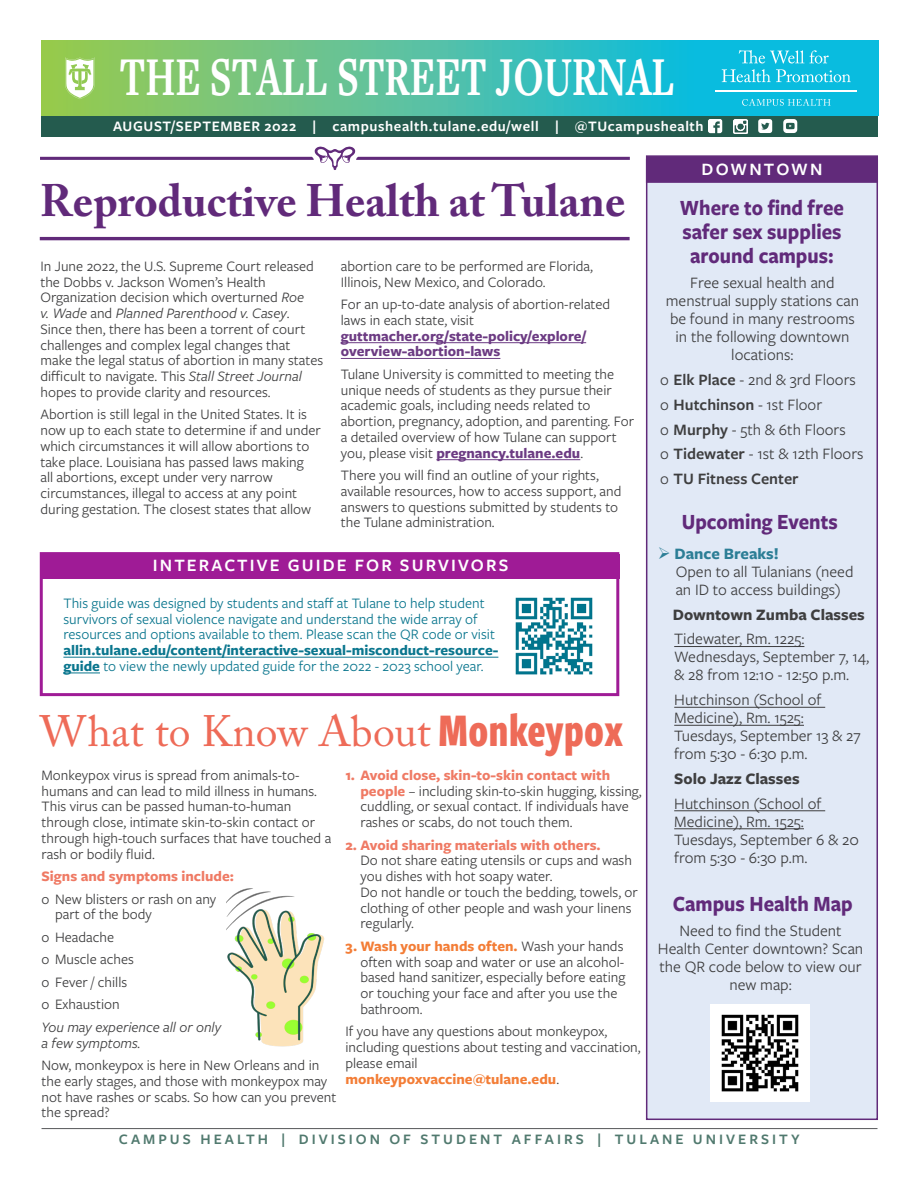
<style>
.page{position:relative;width:918px;height:1188px;background:#fff}
.page>*{position:absolute;margin:0;border:0;box-sizing:border-box;transform-origin:0 0}
.t1{font:700 57px "Freight Text Pro";color:#fff;scale:.7 1}
.Paragraph_Style_2{font:700 45.15px "Adobe Caslon Pro";color:#612a7a}
.Paragraph_Style_2-2{font:43.65px "Adobe Caslon Pro";color:#ee6b58}
.article_2{font:700 22.5px/24px "Freight Sans Pro";color:#612a7a;text-align:center;scale:.9 1}
.t2{font:600 18px "Freight Sans Pro";letter-spacing:.12em;color:#fff}
.Paragraph_Style_1{font:16.5px/18px "Freight Sans Pro";color:#3e3e3f}
.Paragraph_Style_1-2{font:700 16.5px "Freight Sans Pro";color:#3e3e3f}
.t3{font:600 16.5px "Freight Sans Pro";color:#3e3e3f}
.Paragraph_Style_1-3{font:15px/15.8px "Freight Sans Pro";color:#3e3e3f}
.Paragraph_Style_1-4{font:15px/15.8px "Freight Sans Pro";color:#0a768e}
.t4{font:600 15px "Freight Sans Pro";letter-spacing:.04em;color:#fff}
.t5{font:600 15px "Freight Sans Pro";letter-spacing:.2em;color:#50796e}
.Paragraph_Style_1-5{font:italic 15px/15.8px "Freight Sans Pro";color:#3e3e3f}
.Paragraph_Style_1-6{font:700 15px "Freight Sans Pro";color:#ef7a64}
.s1{font-size:56.85px}
.s2{color:#245b4e}
.s3{font-style:italic}
.s4{font-weight:700;color:#6c3b83}
.s5{font-weight:700}
.s6{font-family:"Freight Sans Cmp Pro";font-weight:700;font-size:48.6px}
.s7{font-weight:700;color:#ef7a64}
.s8{font-weight:700;color:#f37d36}
.s9{font-weight:600}
.s10{font-weight:400}
.s11{color:#2c7e96}
.s12{font-weight:700;color:#2c7e96}
</style>
<div class="page">
<hr style="left:341px;top:342px;width:245px;height:1px;background:#6c3b83">
<hr style="left:341px;top:358px;width:159px;height:1px;background:#6c3b83">
<hr style="left:436px;top:459px;width:144px;height:1px;background:#6c3b83">
<div style="left:40px;top:552px;width:579px;height:144px;border:3px solid #9f1b96"></div>
<div style="left:42px;top:554px;width:577px;height:24px;background:#9f1b96"></div>
<hr style="left:63px;top:657px;width:435px;height:1px;background:#0a768e">
<hr style="left:63px;top:673px;width:37px;height:1px;background:#0a768e">
<img style="left:515px;top:597px;width:78px;height:78px">
<img style="left:226px;top:888px;width:98px;height:159px">
<hr style="left:40px;top:237px;width:590px;height:3px;background:#612a7a">
<div style="left:646px;top:159px;width:232px;height:961px;background:#e1e9f6;border:2px solid #612a7a"></div>
<div style="left:646px;top:155px;width:232px;height:28px;background:#612a7a;border:2px solid #612a7a"></div>
<hr style="left:674px;top:646px;width:130px;height:1px;background:#3e3e3f">
<hr style="left:674px;top:707px;width:151px;height:1px;background:#3e3e3f">
<hr style="left:674px;top:725px;width:130px;height:1px;background:#3e3e3f">
<hr style="left:674px;top:811px;width:151px;height:1px;background:#3e3e3f">
<hr style="left:674px;top:829px;width:130px;height:1px;background:#3e3e3f">
<div style="left:710px;top:1005px;width:100px;height:97px;background:#fff"></div>
<img style="left:721px;top:1014px;width:78px;height:78px">
<svg style="left:40px;top:146px;width:590px;height:24px"></svg>
<svg style="left:41px;top:40px;width:837px;height:76px;background:#4dc1a4"></svg>
<div style="left:41px;top:116px;width:837px;height:20px;background:#245b4e"></div>
<hr style="left:715px;top:91px;width:142px;height:1px;background:#fff">
<svg style="left:742px;top:99px;width:89px;height:7px"></svg>
<svg style="left:722px;top:50px;width:129px;height:32px;background:#2fc6e3"></svg>
<svg style="left:708px;top:119px;width:14px;height:14px"></svg>
<img style="left:733px;top:119px;width:14px;height:14px">
<svg style="left:758px;top:119px;width:14px;height:14px"></svg>
<svg style="left:783px;top:119px;width:14px;height:14px"></svg>
<hr style="left:42px;top:1128px;width:836px;height:1px;background:#57585a">
<svg style="left:65px;top:58px;width:30px;height:41px"></svg>
<h1 class="t1" style="left:120px;top:39px;width:794px"><span class="s1">THE</span> STALL STREET JOURNAL</h1>
<p class="t4" style="left:113px;top:116px;width:695px">AUGUST/SEPTEMBER 2022 | campushealth.tulane.edu/well | @TUcampushealth <span class="s2">——————</span></p>
<p class="Paragraph_Style_2" style="left:40px;top:174px;width:587px">Reproductive Health at Tulane</p>
<p class="Paragraph_Style_1-3" style="left:40px;top:258px;width:284px">In June 2022, the U.S. Supreme Court released the Dobbs v. Jackson Women’s Health Organization decision which overturned <span class="s3">Roe<br>v. Wade</span> and <span class="s3">Planned Parenthood v. Casey</span>.<br>Since then, there has been a torrent of court challenges and complex legal changes that make the legal status of abortion in many states difficult to navigate. This <span class="s3">Stall Street Journal </span>hopes to provide clarity and resources.</p>
<p class="Paragraph_Style_1-3" style="left:40px;top:406px;width:282px">Abortion is still legal in the United States. It is now up to each state to determine if and under which circumstances it will allow abortions to take place. Louisiana has passed laws making<br>all abortions, except under very narrow circumstances, illegal to access at any point during gestation. The closest states that allow</p>
<p class="Paragraph_Style_1-3" style="left:341px;top:258px;width:254px">abortion care to be performed are Florida,<br>Illinois, New Mexico, and Colorado.</p>
<p class="Paragraph_Style_1-3" style="left:341px;top:296px;width:271px">For an up-to-date analysis of abortion-related laws in each state, visit <span class="s4">guttmacher.org/state-policy/explore/ overview-abortion-laws</span></p>
<p class="Paragraph_Style_1-3" style="left:341px;top:366px;width:295px">Tulane University is committed to meeting the unique needs of students as they pursue their academic goals, including needs related to abortion, pregnancy, adoption, and parenting. For a detailed overview of how Tulane can support you, please visit <span class="s4">pregnancy.tulane.edu</span>.</p>
<p class="Paragraph_Style_1-3" style="left:341px;top:467px;width:282px">There you will find an outline of your rights, available resources, how to access support, and answers to questions submitted by students to the Tulane administration.</p>
<p class="t2" style="left:153px;top:553px;width:357px">INTERACTIVE GUIDE FOR SURVIVORS</p>
<p class="Paragraph_Style_1-4" style="left:63px;top:595px;width:436px">This guide was designed by students and staff at Tulane to help student survivors of sexual violence navigate and understand the wide array of resources and options available to them. Please scan the QR code or visit <span class="s5">allin.tulane.edu/content/interactive-sexual-misconduct-resource&shy;guide</span> to view the newly updated guide for the 2022 - 2023 school year.</p>
<p class="Paragraph_Style_2-2" style="left:40px;top:706px;width:585px">What to Know About <span class="s6">Monkeypox</span></p>
<p class="Paragraph_Style_1-3" style="left:42px;top:767px;width:291px">Monkeypox virus is spread from animals-to&shy;humans and can lead to mild illness in humans.<br>This virus can be passed human-to-human through close, intimate skin-to-skin contact or through high-touch surfaces that have touched a rash or bodily fluid.</p>
<p class="Paragraph_Style_1-6" style="left:42px;top:866px;width:194px">Signs and symptoms include:</p>
<p class="Paragraph_Style_1-3" style="left:55px;top:890px;width:163px;text-indent:-14px">o New blisters or rash on any part of the body</p>
<p class="Paragraph_Style_1-3" style="left:42px;top:929px;width:74px">o Headache</p>
<p class="Paragraph_Style_1-3" style="left:42px;top:951px;width:94px">o Muscle aches</p>
<p class="Paragraph_Style_1-3" style="left:42px;top:974px;width:87px">o Fever / chills</p>
<p class="Paragraph_Style_1-3" style="left:42px;top:996px;width:80px">o Exhaustion</p>
<p class="Paragraph_Style_1-5" style="left:42px;top:1019px;width:181px">You may experience all or only a few symptoms.</p>
<p class="Paragraph_Style_1-3" style="left:42px;top:1057px;width:296px">Now, monkeypox is here in New Orleans and in the early stages, and those with monkeypox may not have rashes or scabs. So how can you prevent the spread?</p>
<p class="Paragraph_Style_1-3" style="left:360px;top:766px;width:283px;text-indent:-15px"><span class="s7">1. Avoid close, skin-to-skin contact with people</span> – including skin-to-skin hugging, kissing, cuddling, or sexual contact. If individuals have rashes or scabs, do not touch them.</p>
<p class="Paragraph_Style_1-3" style="left:360px;top:836px;width:279px;text-indent:-15px"><span class="s7">2. Avoid sharing materials with others.<br></span>Do not share eating utensils or cups and wash you dishes with hot soapy water.<br>Do not handle or touch the bedding, towels, or clothing of other people and wash your linens regularly.</p>
<p class="Paragraph_Style_1-3" style="left:360px;top:937px;width:266px;text-indent:-15px"><span class="s8">3. Wash your hands often.</span> Wash your hands often with soap and water or use an alcohol&shy;based hand sanitizer, especially before eating or touching your face and after you use the bathroom.</p>
<p class="Paragraph_Style_1-3" style="left:345px;top:1023px;width:297px">If you have any questions about monkeypox, including questions about testing and vaccination, please email<br><span class="s8">monkeypoxvaccine@tulane.edu</span>.</p>
<p class="t2" style="left:702px;top:157px;width:122px">DOWNTOWN</p>
<p class="article_2" style="left:680px;top:195px;width:184px">Where to find free safer sex supplies around campus:</p>
<p class="Paragraph_Style_1" style="left:666px;top:273px;width:195px;text-align:center">Free sexual health and menstrual supply stations can be found in many restrooms in the following downtown locations:</p>
<p class="Paragraph_Style_1" style="left:660px;top:370px;width:197px">o <span class="s9">Elk Place</span> - 2nd &amp; 3rd Floors</p>
<p class="Paragraph_Style_1" style="left:660px;top:395px;width:164px">o <span class="s9">Hutchinson</span> - 1st Floor</p>
<p class="Paragraph_Style_1" style="left:660px;top:420px;width:187px">o <span class="s9">Murphy</span> - 5th &amp; 6th Floors</p>
<p class="Paragraph_Style_1" style="left:660px;top:444px;width:205px">o <span class="s9">Tidewater</span> - 1st &amp; 12th Floors</p>
<p class="t3" style="left:660px;top:468px;width:140px"><span class="s10">o</span> TU Fitness Center</p>
<p class="article_2" style="left:682px;top:509px;width:175px">Upcoming Events</p>
<p class="Paragraph_Style_1" style="left:676px;top:544px;width:179px;text-indent:-18px"><span class="s11">➢</span> <span class="s12">Dance Breaks!<br></span>Open to all Tulanians (need an ID to access buildings)</p>
<p class="Paragraph_Style_1-2" style="left:673px;top:603px;width:194px">Downtown Zumba Classes</p>
<p class="Paragraph_Style_1" style="left:674px;top:629px;width:197px">Tidewater, Rm. 1225:<br>Wednesdays, September 7, 14, &amp; 28 from 12:10 - 12:50 p.m.</p>
<p class="Paragraph_Style_1" style="left:674px;top:690px;width:188px">Hutchinson (School of<br>Medicine), Rm. 1525:<br>Tuesdays, September 13 &amp; 27 from 5:30 - 6:30 p.m.</p>
<p class="Paragraph_Style_1-2" style="left:674px;top:767px;width:127px">Solo Jazz Classes</p>
<p class="Paragraph_Style_1" style="left:674px;top:794px;width:186px">Hutchinson (School of<br>Medicine), Rm. 1525:<br>Tuesdays, September 6 &amp; 20 from 5:30 - 6:30 p.m.</p>
<p class="article_2" style="left:673px;top:890px;width:201px">Campus Health Map</p>
<p class="Paragraph_Style_1" style="left:658px;top:921px;width:207px;text-align:center">Need to find the Student<br>Health Center downtown? Scan the QR code below to view our new map:</p>
<p class="t5" style="left:119px;top:1129px;width:682px">CAMPUS HEALTH | DIVISION OF STUDENT AFFAIRS | TULANE UNIVERSITY</p>
</div>
